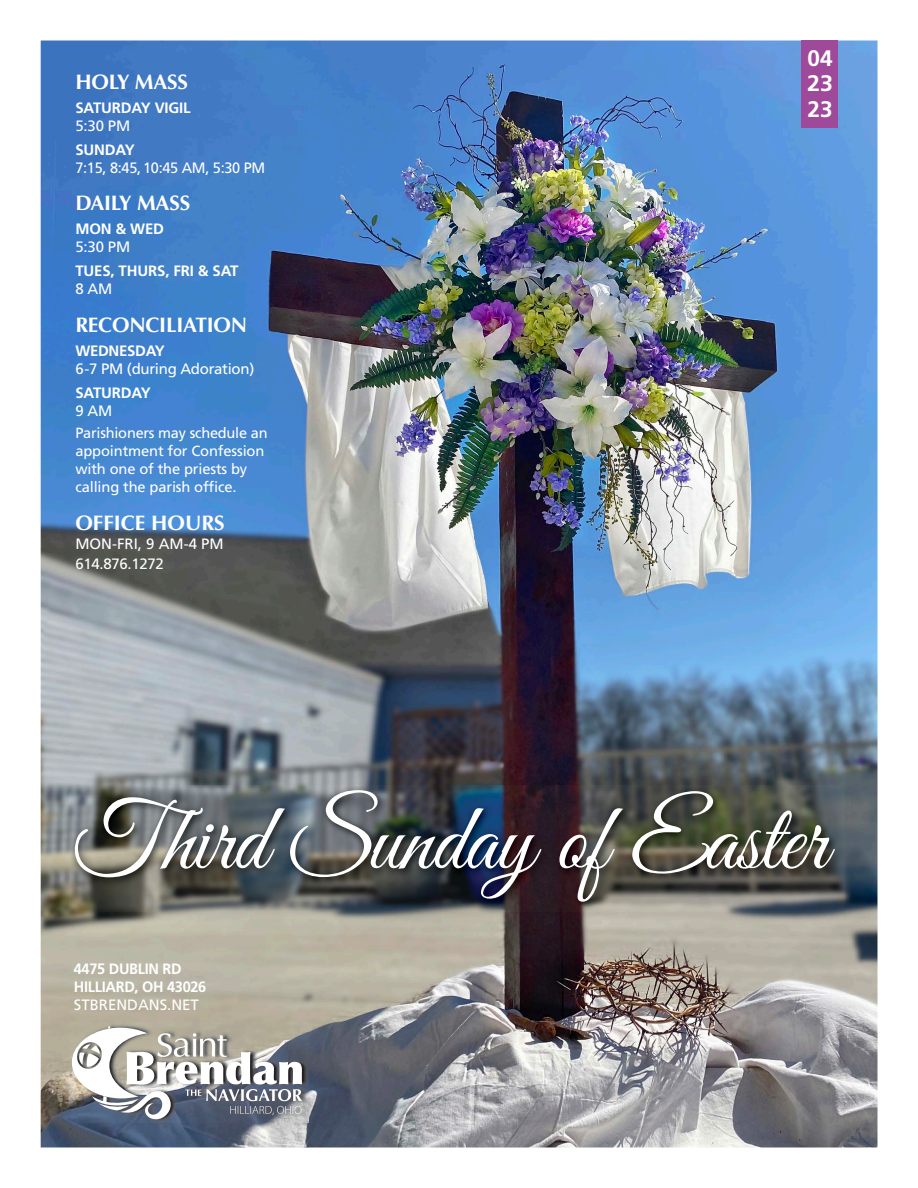
<style>
.page{position:relative;width:918px;height:1188px;background:#fff}
.page>*{position:absolute;margin:0;border:0;box-sizing:border-box;transform-origin:0 0}
.t1{font:96px "Great Vibes";letter-spacing:-.01em;color:#fff}
.t2{font:700 22.5px/25.5px "Frutiger LT Std";color:#fff;text-align:justify}
.t3{font:700 21px "Optima";letter-spacing:-.01em;color:#fff}
.t4{font:15px/19.5px "Frutiger LT Std";letter-spacing:-.02em;color:#fff}
.t5{font:700 15px/18px "Frutiger LT Std";letter-spacing:-.02em;color:#fff}
.t6{font:15px "Frutiger LT Std";color:#fff}
.t7{font:14.7px/18px "Frutiger LT Std";letter-spacing:-.01em;color:#fff}
</style>
<div class="page">
<img style="left:41px;top:40px;width:837px;height:1108px">
<div style="left:801px;top:40px;width:36px;height:88px;background:#9e499a"></div>
<img style="left:72px;top:1023px;width:237px;height:100px">
<svg style="left:72px;top:1026px;width:230px;height:96px"></svg>
<img style="left:70px;top:785px;width:775px;height:127px">
<h3 class="t3" style="left:75px;top:70px;width:114px">HOLY MASS</h3>
<p class="t5" style="left:75px;top:99px;width:117px">SATURDAY VIGIL</p>
<p class="t4" style="left:75px;top:116px;width:56px">5:30 PM</p>
<p class="t5" style="left:75px;top:141px;width:61px">SUNDAY</p>
<p class="t4" style="left:75px;top:158px;width:192px">7:15, 8:45, 10:45 AM, 5:30 PM</p>
<h3 class="t3" style="left:75px;top:191px;width:116px">DAILY MASS</h3>
<p class="t5" style="left:75px;top:220px;width:90px">MON &amp; WED</p>
<p class="t4" style="left:75px;top:238px;width:56px">5:30 PM</p>
<p class="t5" style="left:75px;top:262px;width:165px">TUES, THURS, FRI &amp; SAT</p>
<p class="t4" style="left:75px;top:280px;width:39px">8 AM</p>
<h3 class="t3" style="left:75px;top:313px;width:173px">RECONCILIATION</h3>
<p class="t5" style="left:75px;top:342px;width:91px">WEDNESDAY</p>
<p class="t4" style="left:75px;top:359px;width:181px">6-7 PM (during Adoration)</p>
<p class="t5" style="left:75px;top:384px;width:77px">SATURDAY</p>
<p class="t4" style="left:75px;top:401px;width:39px">9 AM</p>
<p class="t7" style="left:75px;top:424px;width:194px">Parishioners may schedule an appointment for Confession with one of the priests by calling the parish office.</p>
<h3 class="t3" style="left:75px;top:511px;width:151px">OFFICE HOURS</h3>
<p class="t4" style="left:75px;top:535px;width:150px">MON-FRI, 9 AM-4 PM<br>614.876.1272</p>
<h2 class="t2" style="left:807px;top:45px;width:27px">04<br>23<br>23</h2>
<h1 class="t1" style="left:72px;top:787px;width:757px">Third Sunday of Easter</h1>
<p class="t5" style="left:74px;top:960px;width:134px">4475 DUBLIN RD<br>HILLIARD, OH 43026</p>
<p class="t6" style="left:74px;top:996px;width:127px">STBRENDANS.NET</p>
</div>
